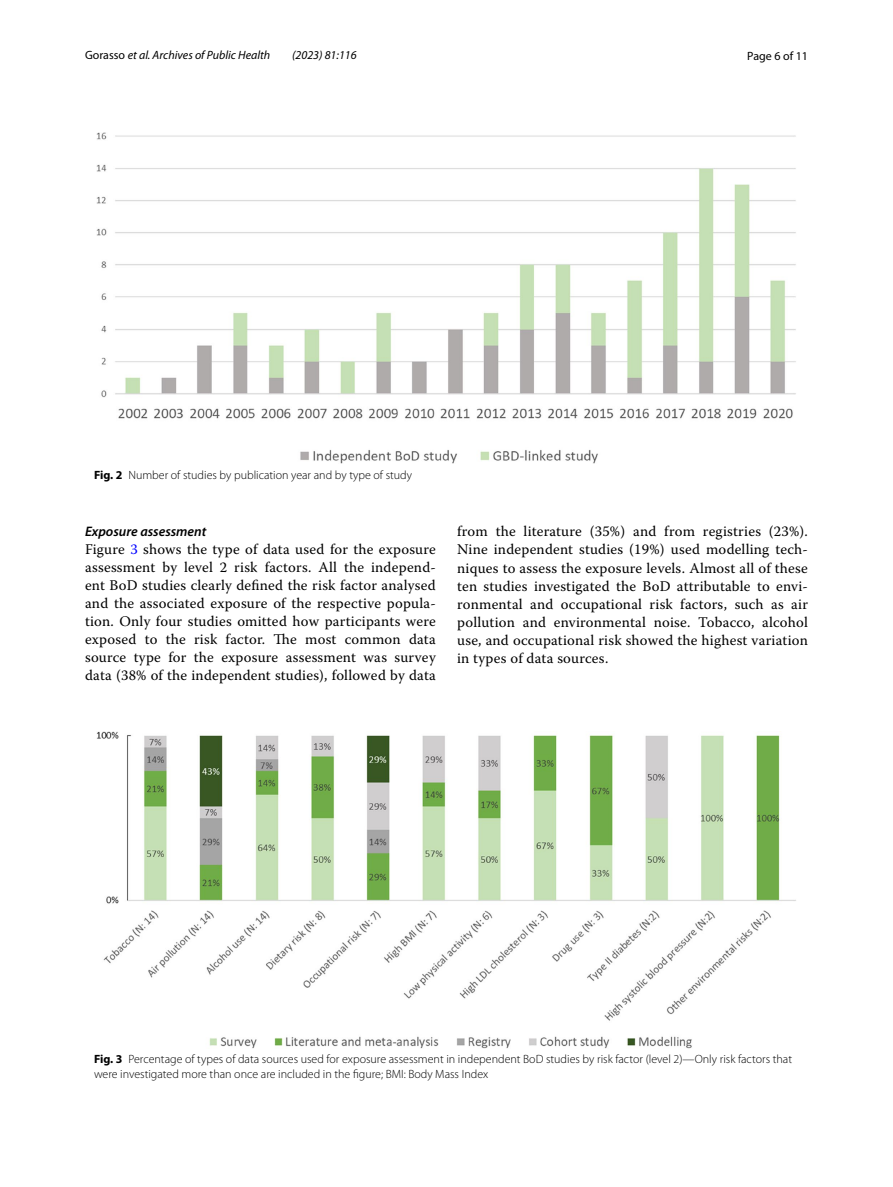
<style>
.page{position:relative;width:893px;height:1187px;background:#fff}
.page>*{position:absolute;margin:0;border:0;box-sizing:border-box;transform-origin:0 0}
.t1{font:14.7px/18px "Warnock Pro";letter-spacing:.015em;color:#000;text-align:justify}
.t2{font:italic 600 13.8px "Myriad Pro";color:#000}
.t3{font:300 12px/15px "Myriad Pro";color:#000}
.t4{font:italic 12px "Myriad Pro";color:#000}
.t5{font:12px "Myriad Pro";color:#000}
.s1{font-style:normal}
.s2{font-weight:700}
.s3{color:#00f}
</style>
<div class="page">
<img style="left:96px;top:133px;width:700px;height:331px">
<img style="left:96px;top:731px;width:700px;height:316px">
<p class="t4" style="left:85px;top:48px;width:187px"><span class="s1">Gorasso</span> et al. Archives of Public Health</p>
<p class="t4" style="left:292px;top:48px;width:66px">(2023) 81:116</p>
<p class="t5" style="left:747px;top:48px;width:62px">Page 6 of 11</p>
<p class="t3" style="left:94px;top:467px;width:319px"><span class="s2">Fig. 2</span> Number of studies by publication year and by type of study</p>
<p class="t2" style="left:85px;top:522px;width:123px">Exposure assessment</p>
<p class="t1" style="left:85px;top:540px;width:352px">Figure <span class="s3">3</span> shows the type of data used for the exposure assessment by level 2 risk factors. All the independ&shy;ent BoD studies clearly defined the risk factor analysed and the associated exposure of the respective popula&shy;tion. Only four studies omitted how participants were exposed to the risk factor. The most common data source type for the exposure assessment was survey data (38% of the independent studies), followed by data</p>
<p class="t1" style="left:457px;top:522px;width:352px">from the literature (35%) and from registries (23%).<br>Nine independent studies (19%) used modelling tech&shy;niques to assess the exposure levels. Almost all of these ten studies investigated the BoD attributable to envi&shy;ronmental and occupational risk factors, such as air pollution and environmental noise. Tobacco, alcohol use, and occupational risk showed the highest variation in types of data sources.</p>
<p class="t3" style="left:94px;top:1051px;width:699px"><span class="s2">Fig. 3</span> Percentage of types of data sources used for exposure assessment in independent BoD studies by risk factor (level 2)—Only risk factors that were investigated more than once are included in the figure; BMI: Body Mass Index</p>
</div>
